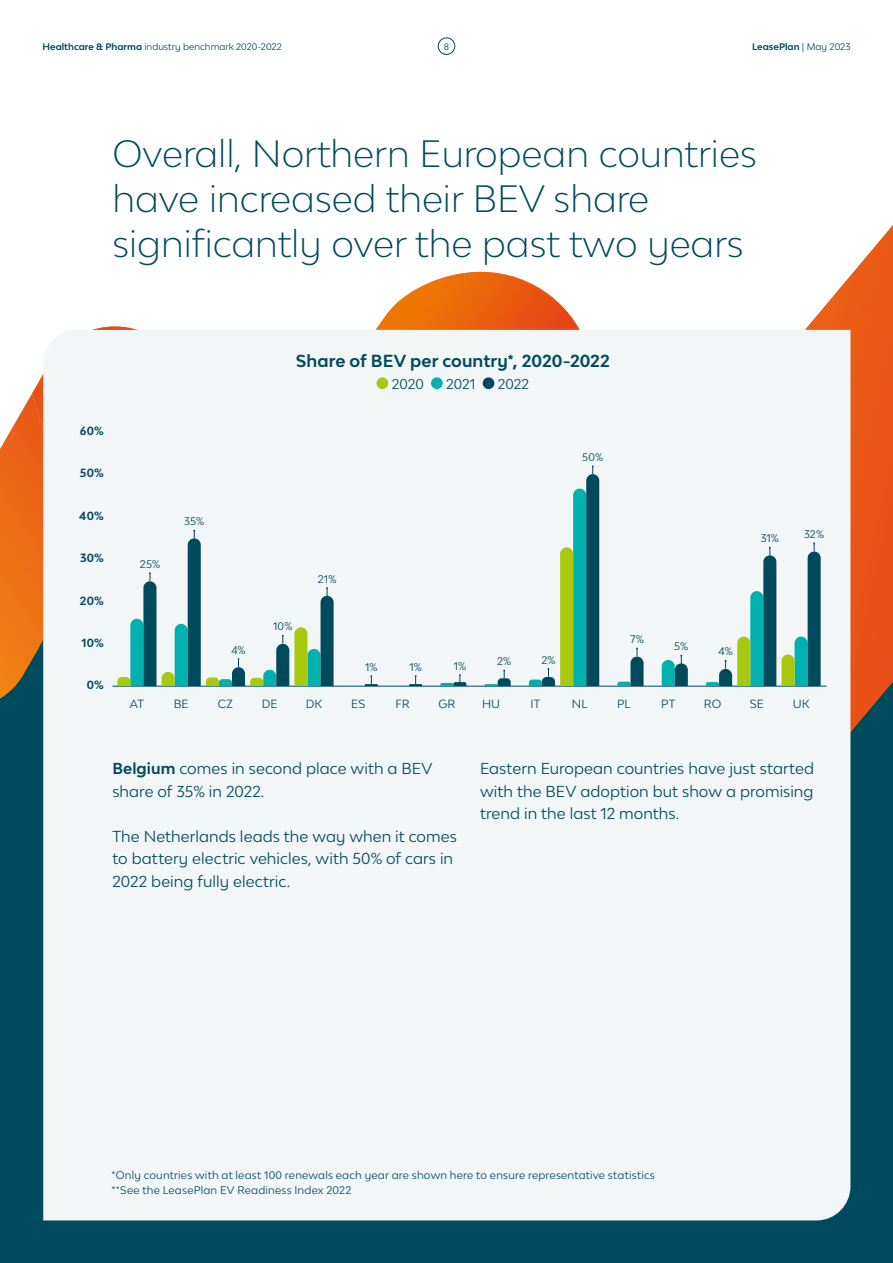
<style>
.page{position:relative;width:893px;height:1263px;background:#fff}
.page>*{position:absolute;margin:0;border:0;box-sizing:border-box;transform-origin:0 0}
.LP_headline_24_pt_pe{font:300 36px/45px "Lease Plan";color:#004a5d}
.LP_tabel_body{font:700 16.5px "Lease Plan";color:#004a5d}
.LP_body_copy_10pt_pe{font:15px/22.5px "Lease Plan";letter-spacing:.005em;color:#004a5d}
.LP_bodykop_petrol_2{font:13.5px "Lease Plan";color:#004a5d}
.LP_tabel_body-2{font:11.25px "Lease Plan";letter-spacing:.01em;color:#004a5d}
.LP_tabel_body-3{font:700 11.25px "Lease Plan";letter-spacing:.02em;color:#004a5d}
.LP_tabel_body-4{font:10.5px "Lease Plan";letter-spacing:.02em;color:#004a5d}
.t1{font:9px "Lease Plan";color:#004a5d}
.t2{font:700 9px "Lease Plan";color:#004a5d}
.s1{font-weight:700}
.s2{font-weight:400}
</style>
<div class="page">
<div style="left:0;top:708px;width:893px;height:555px;background:#004a5d"></div>
<svg style="left:0;top:394px;width:43px;height:314px;background:#d4712c"></svg>
<svg style="left:477px;top:225px;width:416px;height:730px"></svg>
<svg style="left:375px;top:272px;width:251px;height:58px"></svg>
<div style="left:43px;top:330px;width:807px;height:890px;background:#f2f6f7"></div>
<hr style="left:112px;top:686px;width:51px;height:1px;background:#004a5d">
<hr style="left:163px;top:686px;width:52px;height:1px;background:#004a5d">
<hr style="left:215px;top:686px;width:51px;height:1px;background:#004a5d">
<hr style="left:266px;top:686px;width:51px;height:1px;background:#004a5d">
<hr style="left:317px;top:686px;width:51px;height:1px;background:#004a5d">
<hr style="left:368px;top:686px;width:51px;height:1px;background:#004a5d">
<hr style="left:419px;top:686px;width:51px;height:1px;background:#004a5d">
<hr style="left:470px;top:686px;width:51px;height:1px;background:#004a5d">
<hr style="left:521px;top:686px;width:52px;height:1px;background:#004a5d">
<hr style="left:573px;top:686px;width:51px;height:1px;background:#004a5d">
<hr style="left:624px;top:686px;width:51px;height:1px;background:#004a5d">
<hr style="left:675px;top:686px;width:51px;height:1px;background:#004a5d">
<hr style="left:726px;top:686px;width:51px;height:1px;background:#004a5d">
<hr style="left:777px;top:686px;width:49px;height:1px;background:#004a5d">
<div style="left:377px;top:377px;width:11px;height:12px;background:#a9c90e;border-radius:50%"></div>
<div style="left:431px;top:377px;width:12px;height:12px;background:#00b1af;border-radius:50%"></div>
<div style="left:483px;top:377px;width:11px;height:12px;background:#004a5d;border-radius:50%"></div>
<svg style="left:617px;top:647px;width:27px;height:39px"></svg>
<svg style="left:365px;top:675px;width:13px;height:11px"></svg>
<svg style="left:409px;top:675px;width:13px;height:11px"></svg>
<svg style="left:662px;top:655px;width:26px;height:31px"></svg>
<svg style="left:529px;top:465px;width:70px;height:221px"></svg>
<svg style="left:117px;top:572px;width:39px;height:114px"></svg>
<svg style="left:440px;top:674px;width:26px;height:12px"></svg>
<svg style="left:485px;top:670px;width:26px;height:16px"></svg>
<svg style="left:706px;top:542px;width:115px;height:144px"></svg>
<svg style="left:162px;top:530px;width:172px;height:156px"></svg>
<div style="left:438px;top:38px;width:17px;height:17px;border:1px solid #004a5d;border-radius:50%"></div>
<p class="t1" style="left:43px;top:40px;width:241px"><span class="s1">Healthcare &amp; Pharma</span> industry benchmark 2020-2022</p>
<p class="t1" style="left:444px;top:40px;width:7px">8</p>
<p class="t2" style="left:752px;top:40px;width:100px">LeasePlan <span class="s2">| May 2023</span></p>
<p class="LP_headline_24_pt_pe" style="left:112px;top:130px;width:646px">Overall, Northern European countries have increased their BEV share significantly over the past two years</p>
<p class="LP_tabel_body-3" style="left:80px;top:423px;width:26px">60%</p>
<p class="LP_tabel_body-3" style="left:80px;top:466px;width:25px">50%</p>
<p class="LP_tabel_body-3" style="left:79px;top:508px;width:26px">40%</p>
<p class="LP_tabel_body-3" style="left:80px;top:551px;width:25px">30%</p>
<p class="LP_tabel_body-3" style="left:80px;top:593px;width:25px">20%</p>
<p class="LP_tabel_body-3" style="left:81px;top:635px;width:24px">10%</p>
<p class="LP_tabel_body-3" style="left:87px;top:678px;width:19px">0%</p>
<p class="LP_tabel_body" style="left:296px;top:350px;width:316px">Share of BEV per country*, 2020-2022</p>
<p class="LP_bodykop_petrol_2" style="left:392px;top:375px;width:34px">2020</p>
<p class="LP_bodykop_petrol_2" style="left:446px;top:375px;width:31px">2021</p>
<p class="LP_bodykop_petrol_2" style="left:498px;top:375px;width:33px">2022</p>
<p class="LP_tabel_body-4" style="left:582px;top:450px;width:23px">50%</p>
<p class="LP_tabel_body-4" style="left:140px;top:557px;width:22px">25%</p>
<p class="LP_tabel_body-4" style="left:184px;top:515px;width:22px">35%</p>
<p class="LP_tabel_body-2" style="left:130px;top:696px;width:16px">AT</p>
<p class="LP_tabel_body-2" style="left:174px;top:696px;width:16px">BE</p>
<p class="LP_tabel_body-4" style="left:231px;top:643px;width:16px">4%</p>
<p class="LP_tabel_body-2" style="left:218px;top:696px;width:17px">CZ</p>
<p class="LP_tabel_body-4" style="left:273px;top:620px;width:21px">10%</p>
<p class="LP_tabel_body-4" style="left:318px;top:572px;width:20px">21%</p>
<p class="LP_tabel_body-2" style="left:262px;top:696px;width:17px">DE</p>
<p class="LP_tabel_body-2" style="left:306px;top:696px;width:18px">DK</p>
<p class="LP_tabel_body-4" style="left:365px;top:660px;width:14px">1%</p>
<p class="LP_tabel_body-2" style="left:351px;top:696px;width:16px">ES</p>
<p class="LP_tabel_body-4" style="left:409px;top:660px;width:14px">1%</p>
<p class="LP_tabel_body-2" style="left:395px;top:696px;width:16px">FR</p>
<p class="LP_tabel_body-4" style="left:454px;top:659px;width:14px">1%</p>
<p class="LP_tabel_body-2" style="left:438px;top:696px;width:18px">GR</p>
<p class="LP_tabel_body-4" style="left:497px;top:654px;width:16px">2%</p>
<p class="LP_tabel_body-2" style="left:482px;top:696px;width:20px">HU</p>
<p class="LP_tabel_body-4" style="left:541px;top:653px;width:16px">2%</p>
<p class="LP_tabel_body-2" style="left:530px;top:696px;width:11px">IT</p>
<p class="LP_tabel_body-2" style="left:572px;top:696px;width:17px">NL</p>
<p class="LP_tabel_body-4" style="left:761px;top:532px;width:20px">31%</p>
<p class="LP_tabel_body-4" style="left:804px;top:527px;width:22px">32%</p>
<p class="LP_tabel_body-4" style="left:630px;top:632px;width:15px">7%</p>
<p class="LP_tabel_body-2" style="left:617px;top:696px;width:15px">PL</p>
<p class="LP_tabel_body-4" style="left:674px;top:640px;width:16px">5%</p>
<p class="LP_tabel_body-4" style="left:718px;top:645px;width:16px">4%</p>
<p class="LP_tabel_body-2" style="left:661px;top:696px;width:16px">PT</p>
<p class="LP_tabel_body-2" style="left:704px;top:696px;width:19px">RO</p>
<p class="LP_tabel_body-2" style="left:750px;top:696px;width:16px">SE</p>
<p class="LP_tabel_body-2" style="left:793px;top:696px;width:18px">UK</p>
<p class="LP_body_copy_10pt_pe" style="left:112px;top:757px;width:322px"><span class="s1">Belgium</span> comes in second place with a BEV share of 35% in 2022.</p>
<p class="LP_body_copy_10pt_pe" style="left:112px;top:824px;width:346px">The Netherlands leads the way when it comes to battery electric vehicles, with 50% of cars in<br>2022 being fully electric.</p>
<p class="LP_body_copy_10pt_pe" style="left:480px;top:757px;width:336px;text-align:justify">Eastern European countries have just started with the BEV adoption but show a promising trend in the last 12 months.</p>
<p class="LP_tabel_body-4" style="left:112px;top:1168px;width:545px">*Only countries with at least 100 renewals each year are shown here to ensure representative statistics</p>
<p class="LP_tabel_body-4" style="left:112px;top:1183px;width:241px">**See the LeasePlan EV Readiness Index 2022</p>
</div>
